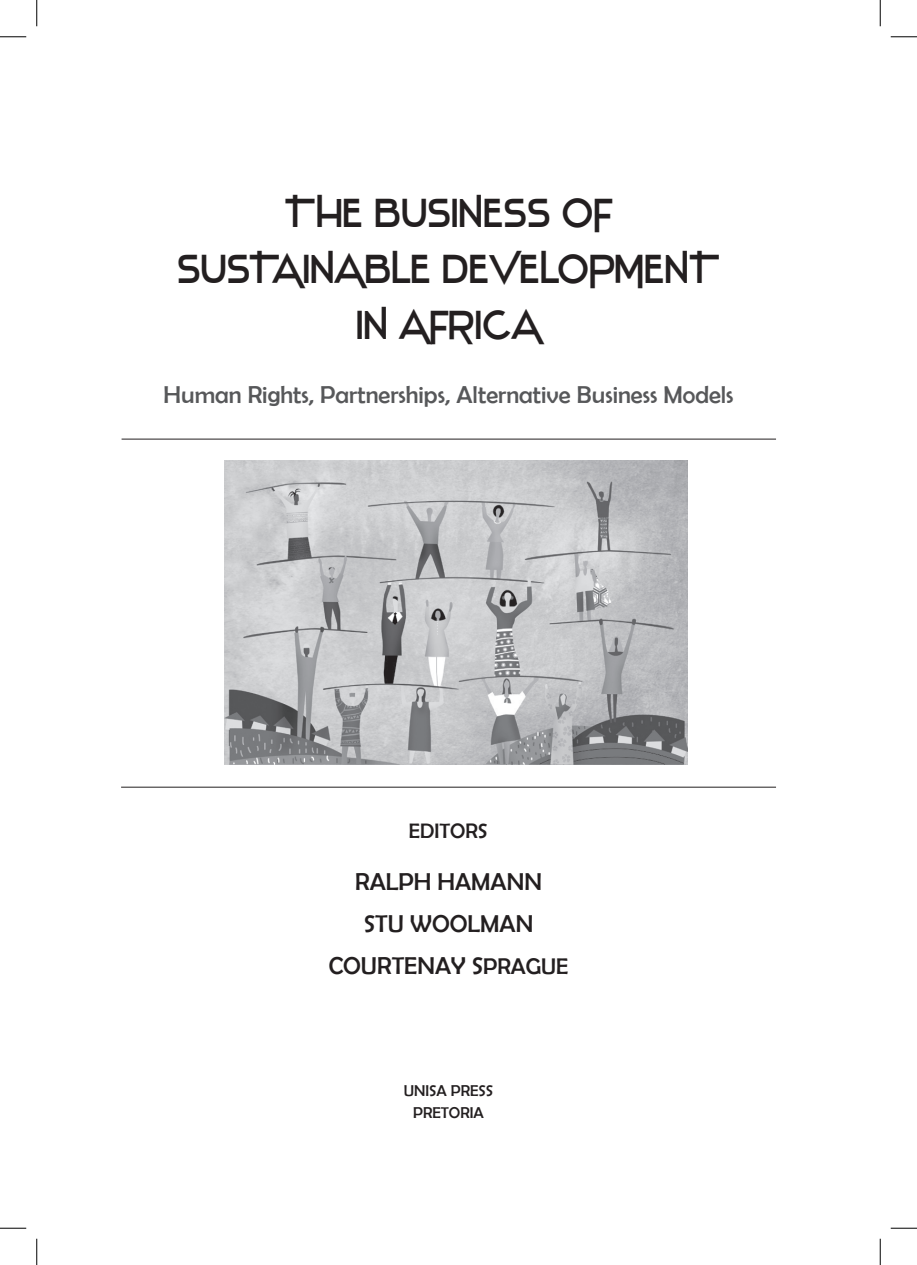
<style>
.page{position:relative;width:917px;height:1265px;background:#fff}
.page>*{position:absolute;margin:0;border:0;box-sizing:border-box;transform-origin:0 0}
.t1{font:42px/56px "Stentiga";color:#231f20;text-align:center}
.t2{font:24.5px "Berlin Sans FB";color:#57585a}
.t3{font:24.5px/42px "Berlin Sans FB";color:#231f20;text-align:center}
.t4{font:21px "Berlin Sans FB";color:#231f20}
.t5{font:15.75px/22.8px "Berlin Sans FB";color:#231f20;text-align:center}
.s1{font-size:22.75px}
</style>
<div class="page">
<img style="left:224px;top:460px;width:463px;height:304px">
<hr style="left:122px;top:438px;width:654px;height:1px;background:#231f20">
<hr style="left:121px;top:786px;width:655px;height:1px;background:#231f20">
<svg style="left:0;top:36px;width:26px;height:1px"></svg>
<svg style="left:891px;top:36px;width:26px;height:1px"></svg>
<svg style="left:0;top:1227px;width:26px;height:1px"></svg>
<svg style="left:891px;top:1227px;width:26px;height:1px"></svg>
<svg style="left:36px;top:0;width:1px;height:26px"></svg>
<svg style="left:36px;top:1238px;width:1px;height:26px"></svg>
<svg style="left:880px;top:0;width:1px;height:26px"></svg>
<svg style="left:880px;top:1238px;width:1px;height:26px"></svg>
<h1 class="t1" style="left:177px;top:185px;width:544px">THE BUSINESS OF<br>SUSTAINABLE DEVELOPMENT<br>IN AFRICA</h1>
<p class="t2" style="left:164px;top:380px;width:571px">Human Rights, Partnerships, Alternative Business Models</p>
<p class="t4" style="left:409px;top:818px;width:80px">EDITORS</p>
<p class="t3" style="left:329px;top:859px;width:241px">RALPH HAMANN<br>STU WOOLMAN<br>COURTENAY S<span class="s1">PRAGUE</span></p>
<p class="t5" style="left:404px;top:1078px;width:91px">UNISA PRESS<br>PRETORIA</p>
</div>
